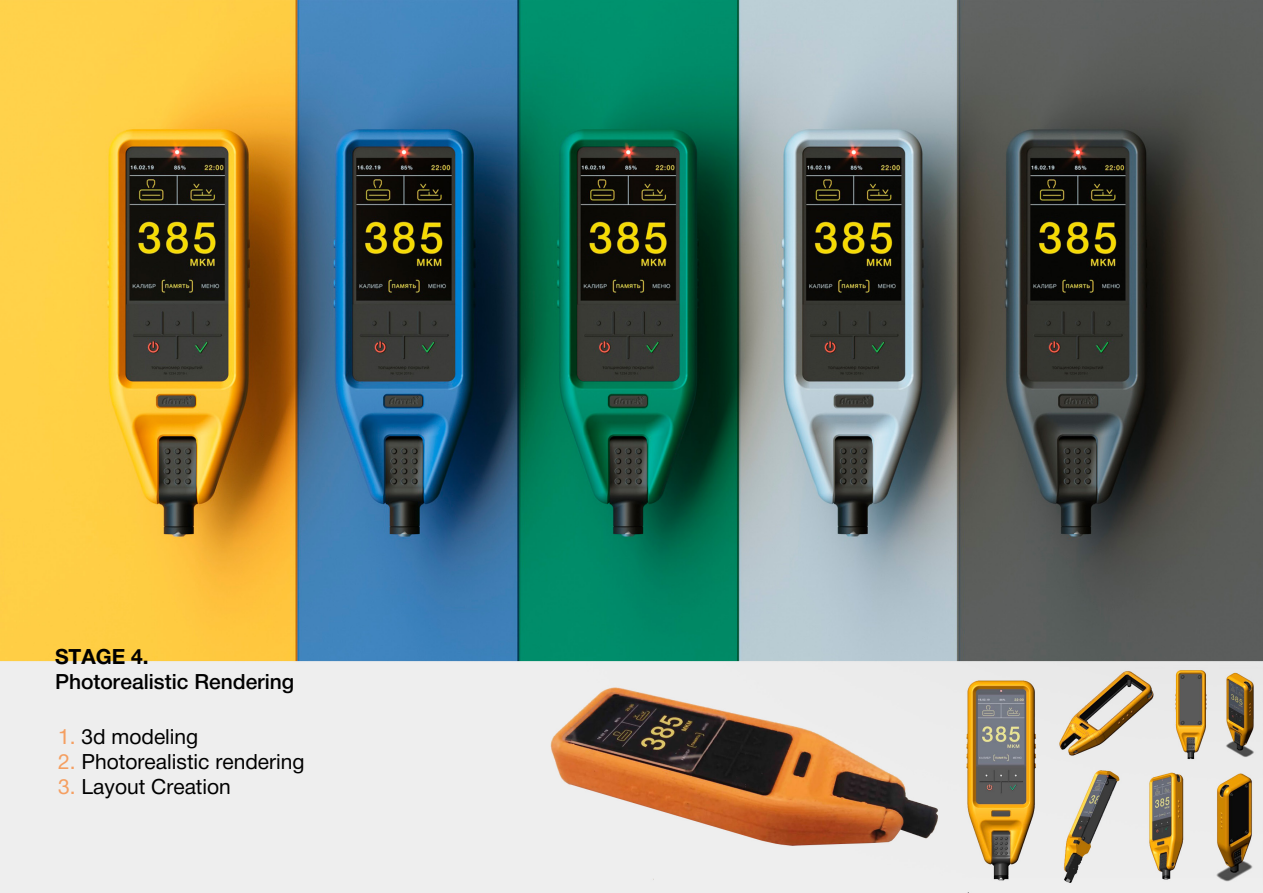
<style>
.page{position:relative;width:1263px;height:893px;background:#fff}
.page>*{position:absolute;margin:0;border:0;box-sizing:border-box;transform-origin:0 0}
.t1{font:21px "Helvetica Neue Cyr";color:#000}
.t2{font:500 21px "Helvetica Neue Cyr";color:#000}
.t3{font:700 21px "Helvetica Neue Cyr";color:#000}
.s1{color:#f59f61}
</style>
<div class="page">
<img style="left:0;top:0;width:1263px;height:893px">
<p class="t3" style="left:55px;top:645px;width:95px">STAGE 4.</p>
<p class="t2" style="left:55px;top:670px;width:241px">Photorealistic Rendering</p>
<p class="t1" style="left:58px;top:725px;width:142px"><span class="s1">1.</span> 3d modeling</p>
<p class="t1" style="left:58px;top:750px;width:248px"><span class="s1">2.</span> Photorealistic rendering</p>
<p class="t1" style="left:58px;top:775px;width:174px"><span class="s1">3.</span> Layout Creation</p>
</div>
